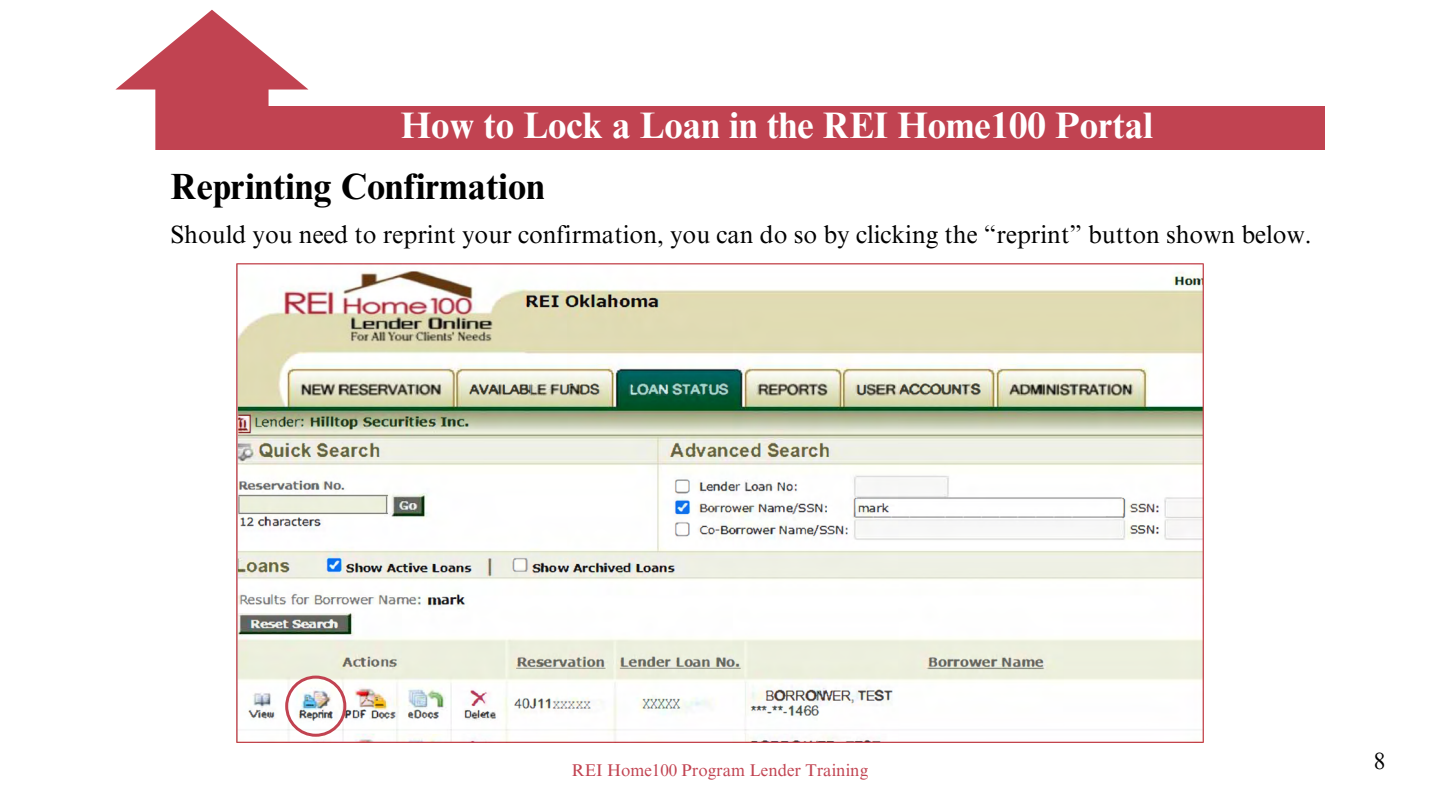
<style>
.page{position:relative;width:1440px;height:810px;background:#fff}
.page>*{position:absolute;margin:0;border:0;box-sizing:border-box;transform-origin:0 0}
.t1{font:700 36.9px "Times NRMT Pro";color:#fff}
.t2{font:700 36.5px "Times NRMT Pro";color:#000}
.t3{font:25px "Times NRMT Pro";color:#000}
.t4{font:23.5px "Times NRMT Pro";color:#000}
.t5{font:17px "Times NRMT Pro";color:#c14351}
</style>
<div class="page">
<img style="left:236px;top:264px;width:968px;height:478px">
<img style="left:285px;top:676px;width:61px;height:61px">
<svg style="left:115px;top:10px;width:193px;height:140px"></svg>
<div style="left:158px;top:106px;width:1167px;height:44px;background:#c14351"></div>
<h1 class="t1" style="left:401px;top:111px;width:754px">How to Lock a Loan in the REI Home100 Portal</h1>
<h2 class="t2" style="left:171px;top:173px;width:376px">Reprinting Confirmation</h2>
<p class="t3" style="left:171px;top:225px;width:1142px">Should you need to reprint your confirmation, you can do so by clicking the “reprint” button shown below.</p>
<p class="t5" style="left:572px;top:764px;width:298px">REI Home100 Program Lender Training</p>
<p class="t4" style="left:1374px;top:752px;width:13px">8</p>
</div>
